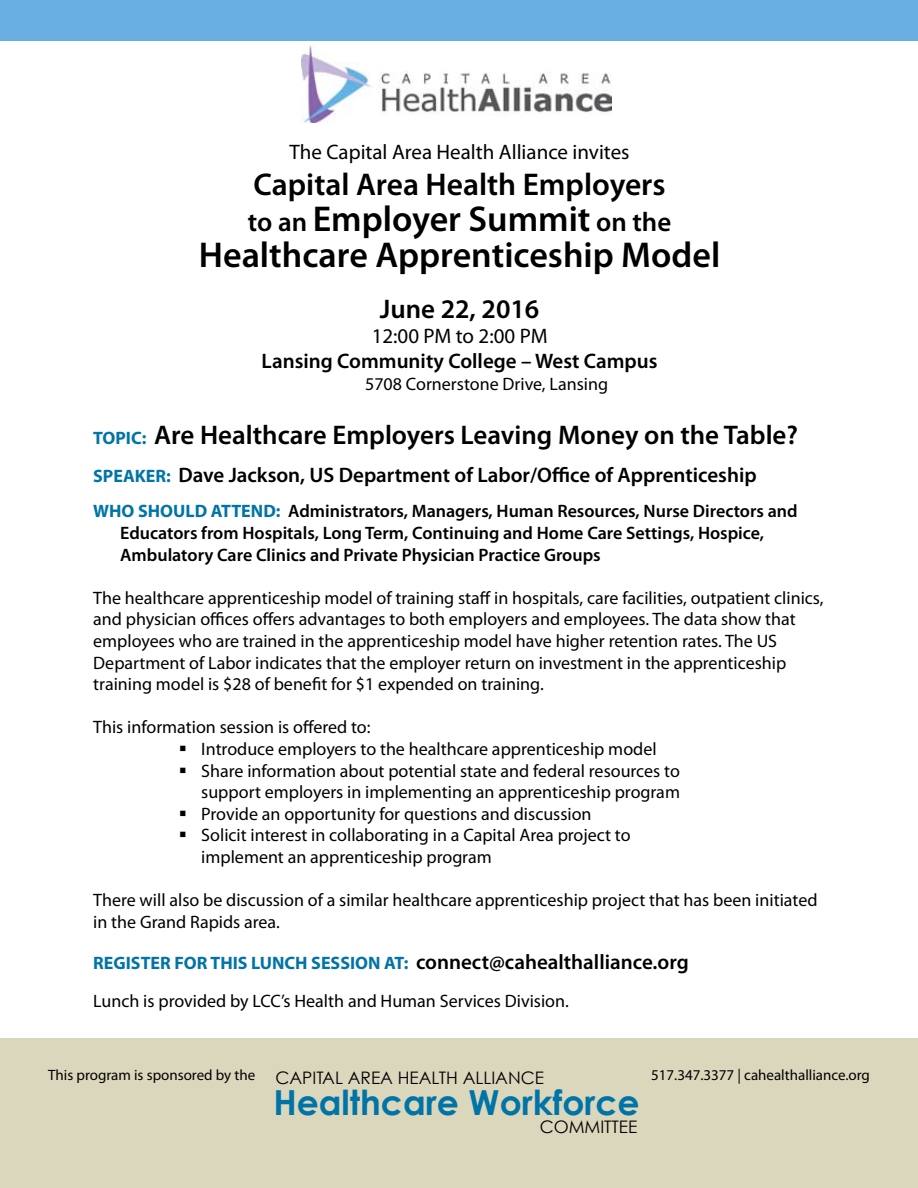
<style>
.page{position:relative;width:918px;height:1188px;background:#fff}
.page>*{position:absolute;margin:0;border:0;box-sizing:border-box;transform-origin:0 0}
.t1{font:600 36px/36px "Myriad Pro";color:#000;text-align:center}
.t2{font:700 34.5px "Century Gothic";color:#0074a6}
.t3{font:600 31.5px "Myriad Pro";color:#000}
.t4{font:600 27px "Myriad Pro";color:#000}
.t5{font:600 21px "Myriad Pro";color:#000}
.t6{font:21px "Myriad Pro";color:#000}
.t7{font:18px/21.6px "Myriad Pro";color:#000}
.t8{font:600 18px/21.6px "Myriad Pro";color:#000}
.t9{font:17.25px "Century Gothic";color:#000}
.t10{font:15px "Myriad Pro";color:#000}
.s1{font-size:27px}
.s2{font-weight:700;font-size:18px;color:#0074a6}
.s3{font-weight:700;color:#0074a6}
.s4{font-weight:600;font-size:21px}
</style>
<div class="page">
<div style="left:0;top:0;width:918px;height:40px;background:#68aee0"></div>
<div style="left:0;top:1039px;width:918px;height:149px;background:#dbd7bd"></div>
<img style="left:302px;top:46px;width:310px;height:76px">
<p class="t6" style="left:290px;top:139px;width:341px">The Capital Area Health Alliance invites</p>
<h3 class="t3" style="left:254px;top:165px;width:414px">Capital Area Health Employers</h3>
<h1 class="t1" style="left:199px;top:200px;width:523px"><span class="s1">to an</span> Employer Summit <span class="s1">on the<br></span>Healthcare Apprenticeship Model</h1>
<h3 class="t4" style="left:380px;top:291px;width:161px">June 22, 2016</h3>
<p class="t6" style="left:372px;top:323px;width:177px">12:00 PM to 2:00 PM</p>
<p class="t5" style="left:262px;top:348px;width:397px">Lansing Community College – West Campus</p>
<p class="t7" style="left:365px;top:373px;width:244px">5708 Cornerstone Drive, Lansing</p>
<h3 class="t4" style="left:93px;top:417px;width:706px"><span class="s2">TOPIC:</span> Are Healthcare Employers Leaving Money on the Table?</h3>
<p class="t5" style="left:93px;top:462px;width:665px"><span class="s2">SPEAKER:</span> Dave Jackson, US Department of Labor/Office of Apprenticeship</p>
<p class="t8" style="left:120px;top:500px;width:679px;text-indent:-27px"><span class="s3">WHO SHOULD ATTEND:</span> Administrators, Managers, Human Resources, Nurse Directors and<br>Educators from Hospitals, Long Term, Continuing and Home Care Settings, Hospice,<br>Ambulatory Care Clinics and Private Physician Practice Groups</p>
<p class="t7" style="left:93px;top:587px;width:732px">The healthcare apprenticeship model of training staff in hospitals, care facilities, outpatient clinics, and physician offices offers advantages to both employers and employees. The data show that employees who are trained in the apprenticeship model have higher retention rates. The US Department of Labor indicates that the employer return on investment in the apprenticeship training model is $28 of benefit for $1 expended on training.</p>
<p class="t7" style="left:201px;top:716px;width:480px;text-indent:-108px">This information session is offered to:<br>Introduce employers to the healthcare apprenticeship model Share information about potential state and federal resources to support employers in implementing an apprenticeship program Provide an opportunity for questions and discussion<br>Solicit interest in collaborating in a Capital Area project to implement an apprenticeship program</p>
<p class="t7" style="left:93px;top:889px;width:726px">There will also be discussion of a similar healthcare apprenticeship project that has been initiated in the Grand Rapids area.</p>
<p class="t7" style="left:93px;top:944px;width:597px;line-height:37.8px"><span class="s3">REGISTER FOR THIS LUNCH SESSION AT:</span> <span class="s4">connect@cahealthalliance.org<br></span>Lunch is provided by LCC’s Health and Human Services Division.</p>
<p class="t10" style="left:48px;top:1066px;width:209px">This program is sponsored by the</p>
<p class="t10" style="left:651px;top:1066px;width:220px">517.347.3377 | cahealthalliance.org</p>
<p class="t9" style="left:275px;top:1067px;width:270px">CAPITAL AREA HEALTH ALLIANCE</p>
<h2 class="t2" style="left:273px;top:1081px;width:368px">Healthcare Workforce</h2>
<p class="t9" style="left:540px;top:1116px;width:99px">COMMITTEE</p>
</div>
